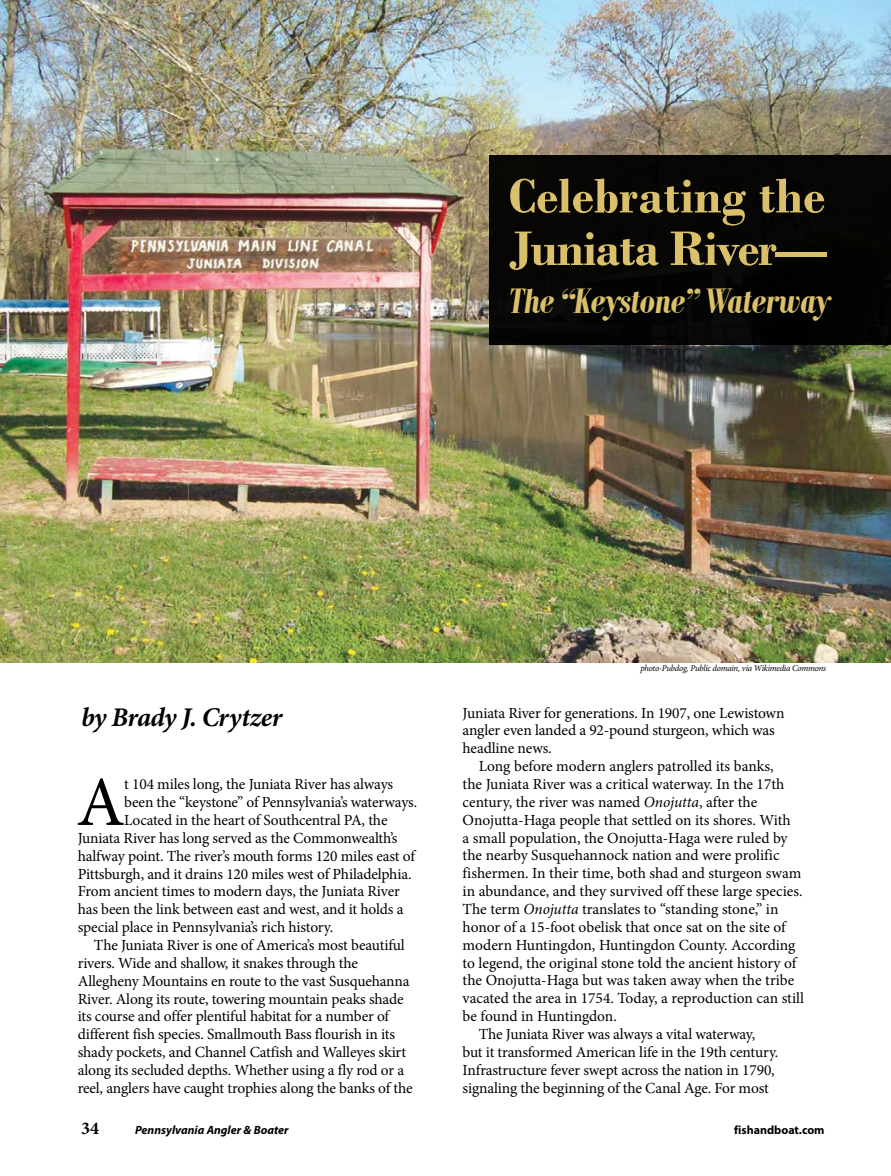
<style>
.page{position:relative;width:891px;height:1176px;background:#fff}
.page>*{position:absolute;margin:0;border:0;box-sizing:border-box;transform-origin:0 0}
.t1{font:70.35px "Minion Pro";color:#000}
.t2{font:700 51px/52.5px "Bodoni";color:#dbc06b}
.t3{font:italic 700 38.25px "Bodoni MT Condensed";letter-spacing:-.02em;color:#dbc06b}
.t4{font:italic 700 27px "Minion Pro";letter-spacing:-.025em;color:#000}
.t5{font:700 18px "Minion Pro";color:#000}
.t6{font:15.45px/17.9px "Minion Pro";letter-spacing:-.01em;color:#000}
.t7{font:italic 700 12px "Myriad Pro";color:#000}
.t8{font:700 12px "Myriad Pro";color:#000}
.t9{font:italic 9px "Minion Pro";letter-spacing:-.025em;color:#000}
.s1{font-style:italic}
</style>
<div class="page">
<img style="left:0;top:0;width:891px;height:662px">
<div style="left:489px;top:156px;width:402px;height:189px;background:#000"></div>
<h2 class="t2" style="left:509px;top:169px;width:320px">Celebrating the<br>Juniata River—</h2>
<h3 class="t3" style="left:509px;top:278px;width:323px">The “Keystone” Waterway</h3>
<p class="t9" style="left:640px;top:662px;width:187px">photo-Pubdog, Public domain, via Wikimedia Commons</p>
<h3 class="t4" style="left:81px;top:698px;width:203px">by Brady J. Crytzer</h3>
<p class="t6" style="left:463px;top:703px;width:323px">Juniata River for generations. In 1907, one Lewistown angler even landed a 92-pound sturgeon, which was headline news.</p>
<p class="t6" style="left:479px;top:757px;width:296px">Long before modern anglers patrolled its banks,</p>
<p class="t6" style="left:463px;top:775px;width:323px">the Juniata River was a critical waterway. In the 17th</p>
<p class="t6" style="left:463px;top:792px;width:296px">century, the river was named <span class="s1">Onojutta</span>, after the</p>
<p class="t6" style="left:463px;top:810px;width:330px">Onojutta-Haga people that settled on its shores. With</p>
<p class="t6" style="left:463px;top:828px;width:327px">a small population, the Onojutta-Haga were ruled by</p>
<p class="t6" style="left:463px;top:846px;width:318px">the nearby Susquehannock nation and were prolific</p>
<p class="t6" style="left:463px;top:864px;width:340px">fishermen. In their time, both shad and sturgeon swam</p>
<p class="t6" style="left:463px;top:882px;width:342px">in abundance, and they survived off these large species.</p>
<p class="t6" style="left:463px;top:899px;width:317px">The term <span class="s1">Onojutta</span> translates to “standing stone,” in</p>
<p class="t6" style="left:463px;top:917px;width:325px">honor of a 15-foot obelisk that once sat on the site of</p>
<p class="t6" style="left:463px;top:935px;width:334px">modern Huntingdon, Huntingdon County. According</p>
<p class="t6" style="left:463px;top:953px;width:335px">to legend, the original stone told the ancient history of</p>
<p class="t6" style="left:463px;top:971px;width:333px">the Onojutta-Haga but was taken away when the tribe</p>
<p class="t6" style="left:463px;top:989px;width:343px">vacated the area in 1754. Today, a reproduction can still</p>
<p class="t6" style="left:463px;top:1007px;width:156px">be found in Huntingdon.</p>
<p class="t6" style="left:479px;top:1024px;width:278px">The Juniata River was always a vital waterway,</p>
<p class="t6" style="left:463px;top:1042px;width:317px">but it transformed American life in the 19th century.</p>
<p class="t6" style="left:463px;top:1060px;width:314px">Infrastructure fever swept across the nation in 1790,</p>
<p class="t6" style="left:463px;top:1078px;width:308px">signaling the beginning of the Canal Age. For most</p>
<h1 class="t1" style="left:76px;top:755px;width:50px">A</h1>
<p class="t6" style="left:124px;top:775px;width:271px">t 104 miles long, the Juniata River has always</p>
<p class="t6" style="left:124px;top:793px;width:295px">been the “keystone” of Pennsylvania’s waterways.</p>
<p class="t6" style="left:124px;top:810px;width:265px">Located in the heart of Southcentral PA, the</p>
<p class="t6" style="left:78px;top:828px;width:321px">Juniata River has long served as the Commonwealth’s</p>
<p class="t6" style="left:78px;top:846px;width:339px">halfway point. The river’s mouth forms 120 miles east of</p>
<p class="t6" style="left:78px;top:864px;width:335px">Pittsburgh, and it drains 120 miles west of Philadelphia.</p>
<p class="t6" style="left:78px;top:882px;width:324px">From ancient times to modern days, the Juniata River</p>
<p class="t6" style="left:78px;top:900px;width:327px">has been the link between east and west, and it holds a</p>
<p class="t6" style="left:78px;top:918px;width:257px">special place in Pennsylvania’s rich history.</p>
<p class="t6" style="left:94px;top:935px;width:312px">The Juniata River is one of America’s most beautiful</p>
<p class="t6" style="left:78px;top:953px;width:282px">rivers. Wide and shallow, it snakes through the</p>
<p class="t6" style="left:78px;top:971px;width:333px">Allegheny Mountains en route to the vast Susquehanna</p>
<p class="t6" style="left:78px;top:989px;width:328px">River. Along its route, towering mountain peaks shade</p>
<p class="t6" style="left:78px;top:1007px;width:313px">its course and offer plentiful habitat for a number of</p>
<p class="t6" style="left:78px;top:1025px;width:319px">different fish species. Smallmouth Bass flourish in its</p>
<p class="t6" style="left:78px;top:1042px;width:330px">shady pockets, and Channel Catfish and Walleyes skirt</p>
<p class="t6" style="left:78px;top:1060px;width:328px">along its secluded depths. Whether using a fly rod or a</p>
<p class="t6" style="left:78px;top:1078px;width:337px">reel, anglers have caught trophies along the banks of the</p>
<p class="t5" style="left:81px;top:1115px;width:19px">34</p>
<p class="t7" style="left:135px;top:1121px;width:155px">Pennsylvania Angler &amp; Boater</p>
<p class="t8" style="left:734px;top:1121px;width:92px">fishandboat.com</p>
</div>
